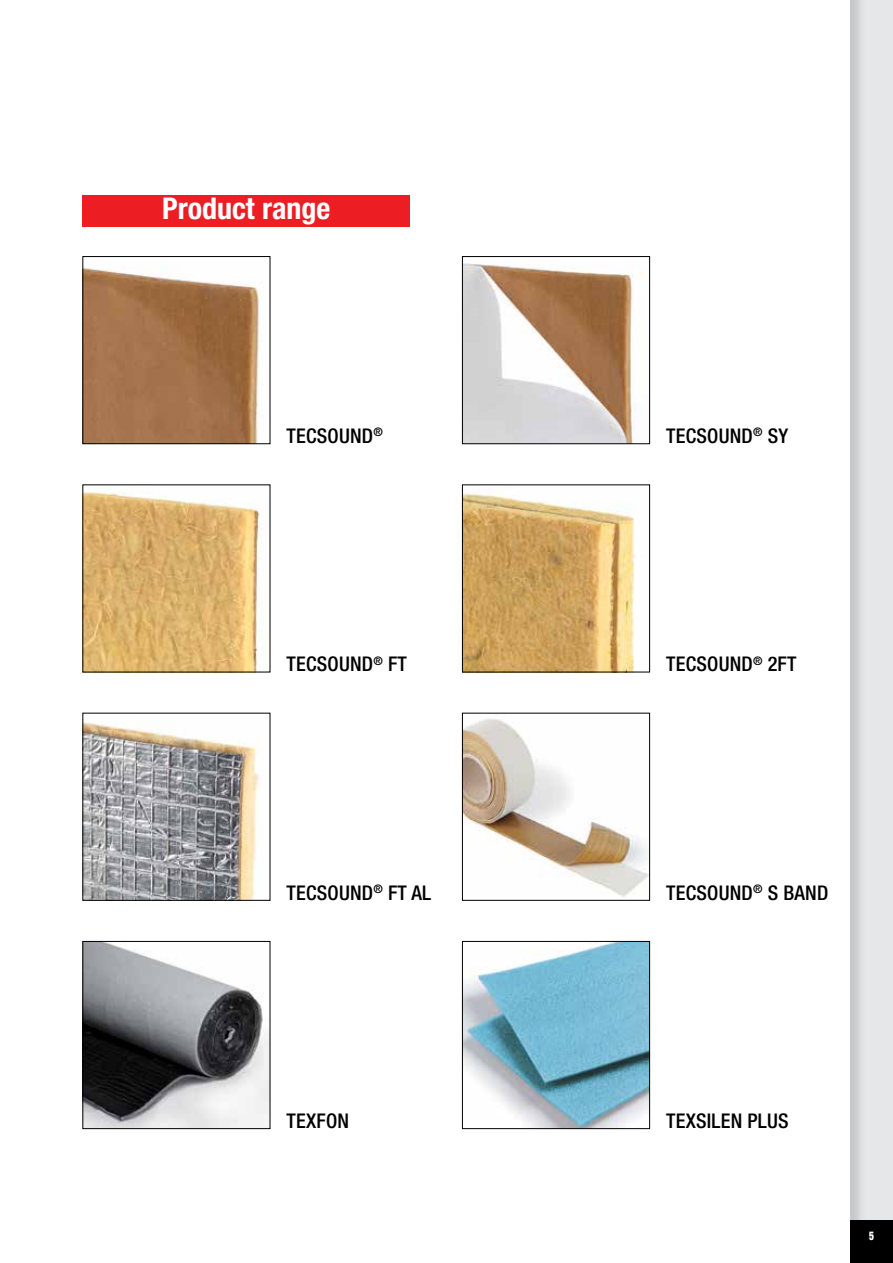
<style>
.page{position:relative;width:893px;height:1263px;background:#fff}
.page>*{position:absolute;margin:0;border:0;box-sizing:border-box;transform-origin:0 0}
.t1{font:700 condensed 30px "Helvetica Neue LT Std";color:#fff}
.t2{font:500 condensed 20.25px "Helvetica Neue LT Std";letter-spacing:.01em;color:#000}
.t3{font:900 condensed 12px "Helvetica Neue LT Std";color:#fff;scale:.8 1}
</style>
<div class="page">
<img style="left:84px;top:267px;width:176px;height:175px">
<div style="left:82px;top:256px;width:188px;height:188px;border:1px solid #000"></div>
<img style="left:464px;top:263px;width:178px;height:179px">
<div style="left:462px;top:256px;width:188px;height:188px;border:1px solid #000"></div>
<img style="left:84px;top:722px;width:175px;height:177px">
<div style="left:82px;top:713px;width:188px;height:188px;border:1px solid #000"></div>
<img style="left:464px;top:718px;width:184px;height:179px">
<div style="left:462px;top:713px;width:188px;height:188px;border:1px solid #000"></div>
<img style="left:84px;top:943px;width:184px;height:184px">
<div style="left:82px;top:941px;width:188px;height:188px;border:1px solid #000"></div>
<img style="left:464px;top:943px;width:184px;height:184px">
<div style="left:462px;top:941px;width:188px;height:188px;border:1px solid #000"></div>
<img style="left:84px;top:491px;width:178px;height:179px">
<img style="left:464px;top:493px;width:171px;height:177px">
<div style="left:462px;top:484px;width:188px;height:188px;border:1px solid #000"></div>
<div style="left:82px;top:195px;width:328px;height:32px;background:#ed1d24"></div>
<div style="left:850px;top:1220px;width:43px;height:43px;background:#000"></div>
<h1 class="t1" style="left:162px;top:190px;width:170px">Product range</h1>
<p class="t2" style="left:287px;top:424px;width:98px">TECSOUND<sup>®</sup></p>
<p class="t2" style="left:666px;top:424px;width:123px">TECSOUND<sup>®</sup> SY</p>
<p class="t2" style="left:287px;top:652px;width:122px">TECSOUND<sup>®</sup> FT</p>
<p class="t2" style="left:666px;top:652px;width:132px">TECSOUND<sup>®</sup> 2FT</p>
<p class="t2" style="left:287px;top:880px;width:146px">TECSOUND<sup>®</sup> FT AL</p>
<p class="t2" style="left:666px;top:880px;width:164px">TECSOUND<sup>®</sup> S BAND</p>
<p class="t2" style="left:287px;top:1109px;width:64px">TEXFON</p>
<p class="t2" style="left:666px;top:1109px;width:124px">TEXSILEN PLUS</p>
<p class="t3" style="left:869px;top:1228px;width:8px">5</p>
</div>
